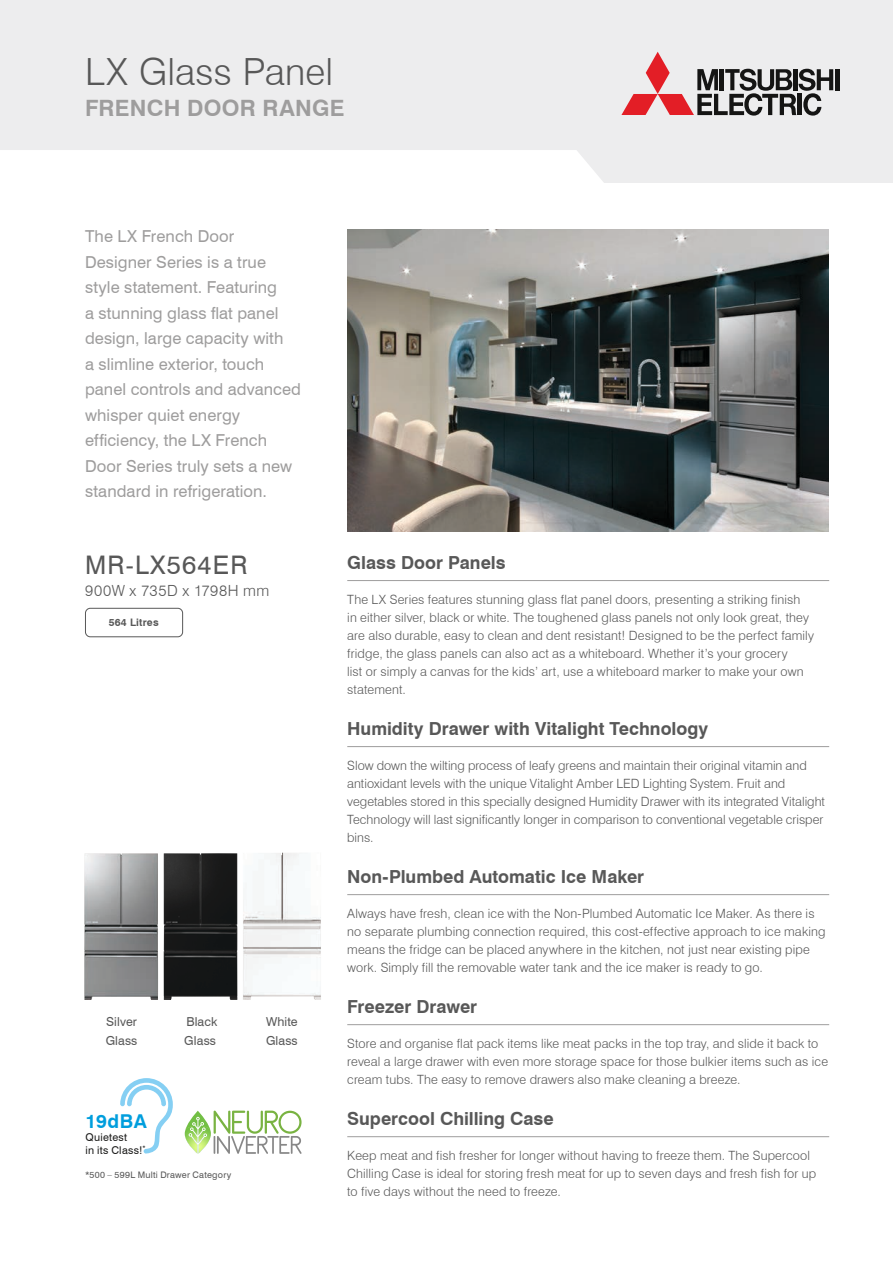
<style>
.page{position:relative;width:893px;height:1263px;background:#fff}
.page>*{position:absolute;margin:0;border:0;box-sizing:border-box;transform-origin:0 0}
.Page_Header{font:300 37.5px "Swiss 721 BT";color:#585858}
.t1{font:25.65px "Swiss 721 BT";letter-spacing:.05em;color:#585858}
.Page_Header-2{font:700 22.5px "Swiss 721 BT";letter-spacing:.01em;color:#9e9d9d}
.t2{font:700 19.05px "Swiss 721 BT";letter-spacing:.03em;color:#009edd}
.Features_Heading_SPA{font:700 18px "Swiss 721 BT";color:#585858}
.Intro_Paragraph_Blac{font:16.5px/25.5px "Swiss 721 BT";letter-spacing:.005em;color:#9e9d9d}
.t3{font:300 15.3px "Swiss 721 BT";letter-spacing:.03em;color:#585858}
.Body{font:300 12.75px/18px "Swiss 721 BT";letter-spacing:.01em;color:#585858}
.t4{font:12.3px "Swiss 721 BT";letter-spacing:.01em;color:#585858}
.t5{font:10.65px/12.3px "Swiss 721 BT";letter-spacing:.03em;color:#1c1c1b}
.t6{font:700 10.35px "Swiss 721 BT";letter-spacing:.02em;color:#585858}
.t7{font:9px "Swiss 721 BT";letter-spacing:.03em;color:#585858}
</style>
<div class="page">
<hr style="left:347px;top:580px;width:482px;height:1px;background:#9e9d9d">
<hr style="left:347px;top:746px;width:482px;height:1px;background:#9e9d9d">
<hr style="left:347px;top:894px;width:482px;height:1px;background:#9e9d9d">
<hr style="left:347px;top:1024px;width:482px;height:1px;background:#9e9d9d">
<hr style="left:347px;top:1136px;width:482px;height:1px;background:#9e9d9d">
<img style="left:347px;top:230px;width:481px;height:302px">
<div style="left:85px;top:608px;width:98px;height:29px;border:1px solid #585858;border-radius:5px"></div>
<svg style="left:120px;top:1078px;width:53px;height:75px"></svg>
<svg style="left:185px;top:1110px;width:117px;height:44px"></svg>
<hr style="left:892px;top:1123px;width:1px;height:76px;background:#151514">
<svg style="left:0;top:0;width:893px;height:183px;background:#efeff0"></svg>
<svg style="left:621px;top:52px;width:212px;height:64px;background:#bba5a6"></svg>
<hr style="left:835px;top:69px;width:4px;height:21px;background:#151514">
<img style="left:164px;top:853px;width:73px;height:147px">
<img style="left:243px;top:852px;width:78px;height:148px">
<img style="left:84px;top:853px;width:74px;height:147px">
<p class="Page_Header" style="left:85px;top:49px;width:250px">LX Glass Panel</p>
<p class="Page_Header-2" style="left:85px;top:93px;width:261px">FRENCH DOOR RANGE</p>
<p class="Intro_Paragraph_Blac" style="left:85px;top:223px;width:217px">The LX French Door<br>Designer Series is a true style statement. Featuring<br>a stunning glass flat panel design, large capacity with<br>a slimline exterior, touch panel controls and advanced whisper quiet energy efficiency, the LX French<br>Door Series truly sets a new standard in refrigeration.</p>
<p class="t1" style="left:85px;top:547px;width:164px">MR-LX564ER</p>
<p class="t3" style="left:85px;top:581px;width:186px">900W x 735D x 1798H mm</p>
<p class="t6" style="left:109px;top:616px;width:52px">564 Litres</p>
<p class="t4" style="left:106px;top:1013px;width:32px">Silver</p>
<p class="t4" style="left:106px;top:1032px;width:33px">Glass</p>
<p class="t4" style="left:186px;top:1013px;width:33px">Black</p>
<p class="t4" style="left:184px;top:1032px;width:33px">Glass</p>
<p class="t2" style="left:85px;top:1108px;width:63px">19dBA</p>
<p class="t5" style="left:85px;top:1131px;width:62px">Quietest<br>in its Class!<sup>*</sup></p>
<p class="t7" style="left:85px;top:1168px;width:148px">*500 – 599L Multi Drawer Category</p>
<p class="t4" style="left:266px;top:1013px;width:33px">White</p>
<p class="t4" style="left:266px;top:1032px;width:33px">Glass</p>
<p class="Features_Heading_SPA" style="left:347px;top:550px;width:160px">Glass Door Panels</p>
<p class="Body" style="left:347px;top:590px;width:468px">The LX Series features stunning glass flat panel doors, presenting a striking finish<br>in either silver, black or white. The toughened glass panels not only look great, they are also durable, easy to clean and dent resistant! Designed to be the perfect family fridge, the glass panels can also act as a whiteboard. Whether it’s your grocery<br>list or simply a canvas for the kids’ art, use a whiteboard marker to make your own statement.</p>
<p class="Features_Heading_SPA" style="left:347px;top:716px;width:362px">Humidity Drawer with Vitalight Technology</p>
<p class="Body" style="left:347px;top:756px;width:479px">Slow down the wilting process of leafy greens and maintain their original vitamin and antioxidant levels with the unique Vitalight Amber LED Lighting System. Fruit and vegetables stored in this specially designed Humidity Drawer with its integrated Vitalight Technology will last significantly longer in comparison to conventional vegetable crisper bins.</p>
<p class="Features_Heading_SPA" style="left:347px;top:864px;width:298px">Non-Plumbed Automatic Ice Maker</p>
<p class="Body" style="left:347px;top:905px;width:480px">Always have fresh, clean ice with the Non-Plumbed Automatic Ice Maker. As there is no separate plumbing connection required, this cost-effective approach to ice making means the fridge can be placed anywhere in the kitchen, not just near existing pipe work. Simply fill the removable water tank and the ice maker is ready to go.</p>
<p class="Features_Heading_SPA" style="left:347px;top:994px;width:131px">Freezer Drawer</p>
<p class="Body" style="left:347px;top:1035px;width:482px">Store and organise flat pack items like meat packs in the top tray, and slide it back to reveal a large drawer with even more storage space for those bulkier items such as ice cream tubs. The easy to remove drawers also make cleaning a breeze.</p>
<p class="Features_Heading_SPA" style="left:347px;top:1106px;width:208px">Supercool Chilling Case</p>
<p class="Body" style="left:347px;top:1147px;width:470px">Keep meat and fish fresher for longer without having to freeze them. The Supercool<br>Chilling Case is ideal for storing fresh meat for up to seven days and fresh fish for up to five days without the need to freeze.</p>
</div>
